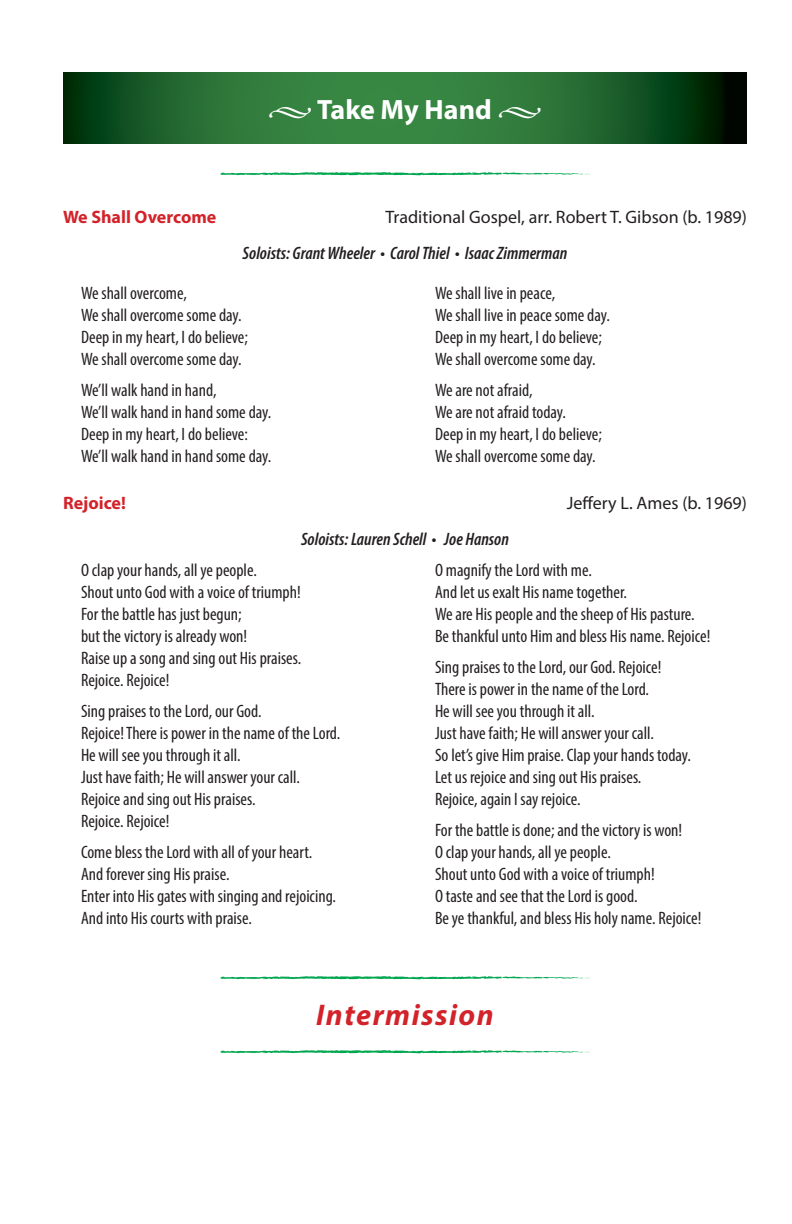
<style>
.page{position:relative;width:792px;height:1224px;background:#fff}
.page>*{position:absolute;margin:0;border:0;box-sizing:border-box;transform-origin:0 0}
.t1{font:italic 700 30px "Myriad Pro";letter-spacing:.05em;color:#d2232a}
.Basic_Header{font:700 28px "Myriad Pro";color:#fff}
.Song_Text{font:condensed 18px "Myriad Pro";color:#231f20}
.Song_Text_First_Line{font:condensed 18px "Myriad Pro";color:#231f20}
.Soloists{font:italic 600 condensed 18px "Myriad Pro";color:#231f20}
.Song_Title{font:18px "Myriad Pro";color:#231f20}
.Song_Title-2{font:700 18px "Myriad Pro";color:#d2232a}
.s1{font-family:"Minion Pro"}
</style>
<div class="page">
<svg style="left:63px;top:72px;width:684px;height:72px;background:#23662f"></svg>
<svg style="left:220px;top:172px;width:370px;height:4px"></svg>
<svg style="left:220px;top:976px;width:370px;height:4px"></svg>
<svg style="left:220px;top:1050px;width:370px;height:4px"></svg>
<p class="Basic_Header" style="left:268px;top:91px;width:276px"><span class="s1">•</span> Take My Hand <span class="s1">•</span></p>
<p class="Song_Title-2" style="left:63px;top:205px;width:155px">We Shall Overcome</p>
<p class="Song_Title" style="left:385px;top:205px;width:363px">Traditional Gospel, arr. Robert T. Gibson (b. 1989)</p>
<p class="Soloists" style="left:243px;top:241px;width:326px">Soloists: Grant Wheeler • Carol Thiel • Isaac Zimmerman</p>
<p class="Song_Text_First_Line" style="left:81px;top:282px;width:107px">We shall overcome,</p>
<p class="Song_Text" style="left:81px;top:304px;width:162px">We shall overcome some day.</p>
<p class="Song_Text" style="left:81px;top:326px;width:169px">Deep in my heart, I do believe;</p>
<p class="Song_Text" style="left:81px;top:348px;width:162px">We shall overcome some day.</p>
<p class="Song_Text_First_Line" style="left:81px;top:379px;width:137px">We’ll walk hand in hand,</p>
<p class="Song_Text" style="left:81px;top:401px;width:192px">We’ll walk hand in hand some day.</p>
<p class="Song_Text" style="left:81px;top:423px;width:169px">Deep in my heart, I do believe:</p>
<p class="Song_Text" style="left:81px;top:445px;width:192px">We’ll walk hand in hand some day.</p>
<p class="Song_Text_First_Line" style="left:435px;top:282px;width:122px">We shall live in peace,</p>
<p class="Song_Text" style="left:435px;top:304px;width:176px">We shall live in peace some day.</p>
<p class="Song_Text" style="left:435px;top:326px;width:169px">Deep in my heart, I do believe;</p>
<p class="Song_Text" style="left:435px;top:348px;width:162px">We shall overcome some day.</p>
<p class="Song_Text_First_Line" style="left:435px;top:379px;width:99px">We are not afraid,</p>
<p class="Song_Text" style="left:435px;top:401px;width:132px">We are not afraid today.</p>
<p class="Song_Text" style="left:435px;top:423px;width:169px">Deep in my heart, I do believe;</p>
<p class="Song_Text" style="left:435px;top:445px;width:162px">We shall overcome some day.</p>
<p class="Song_Title-2" style="left:63px;top:491px;width:64px">Rejoice!</p>
<p class="Song_Title" style="left:567px;top:491px;width:182px">Jeffery L. Ames (b. 1969)</p>
<p class="Soloists" style="left:301px;top:527px;width:209px">Soloists: Lauren Schell • Joe Hanson</p>
<p class="Song_Text" style="left:81px;top:559px;width:177px">O clap your hands, all ye people.</p>
<p class="Song_Text" style="left:81px;top:581px;width:221px">Shout unto God with a voice of triumph!</p>
<p class="Song_Text" style="left:81px;top:603px;width:162px">For the battle has just begun;</p>
<p class="Song_Text" style="left:81px;top:625px;width:168px">but the victory is already won!</p>
<p class="Song_Text" style="left:81px;top:647px;width:222px">Raise up a song and sing out His praises.</p>
<p class="Song_Text" style="left:81px;top:669px;width:90px">Rejoice. Rejoice!</p>
<p class="Song_Text_First_Line" style="left:81px;top:700px;width:182px">Sing praises to the Lord, our God.</p>
<p class="Song_Text" style="left:81px;top:722px;width:261px">Rejoice! There is power in the name of the Lord.</p>
<p class="Song_Text" style="left:81px;top:744px;width:161px">He will see you through it all.</p>
<p class="Song_Text" style="left:81px;top:766px;width:220px">Just have faith; He will answer your call.</p>
<p class="Song_Text" style="left:81px;top:788px;width:176px">Rejoice and sing out His praises.</p>
<p class="Song_Text" style="left:81px;top:810px;width:90px">Rejoice. Rejoice!</p>
<p class="Song_Text_First_Line" style="left:81px;top:841px;width:233px">Come bless the Lord with all of your heart.</p>
<p class="Song_Text" style="left:81px;top:863px;width:150px">And forever sing His praise.</p>
<p class="Song_Text" style="left:81px;top:885px;width:256px">Enter into His gates with singing and rejoicing.</p>
<p class="Song_Text" style="left:81px;top:907px;width:172px">And into His courts with praise.</p>
<p class="Song_Text_First_Line" style="left:435px;top:559px;width:158px">O magnify the Lord with me.</p>
<p class="Song_Text" style="left:435px;top:581px;width:194px">And let us exalt His name together.</p>
<p class="Song_Text" style="left:435px;top:603px;width:261px">We are His people and the sheep of His pasture.</p>
<p class="Song_Text" style="left:435px;top:625px;width:277px">Be thankful unto Him and bless His name. Rejoice!</p>
<p class="Song_Text_First_Line" style="left:435px;top:656px;width:228px">Sing praises to the Lord, our God. Rejoice!</p>
<p class="Song_Text" style="left:435px;top:678px;width:216px">There is power in the name of the Lord.</p>
<p class="Song_Text" style="left:435px;top:700px;width:161px">He will see you through it all.</p>
<p class="Song_Text" style="left:435px;top:722px;width:220px">Just have faith; He will answer your call.</p>
<p class="Song_Text" style="left:435px;top:744px;width:257px">So let’s give Him praise. Clap your hands today.</p>
<p class="Song_Text" style="left:435px;top:766px;width:208px">Let us rejoice and sing out His praises.</p>
<p class="Song_Text" style="left:435px;top:788px;width:147px">Rejoice, again I say rejoice.</p>
<p class="Song_Text_First_Line" style="left:435px;top:819px;width:249px">For the battle is done; and the victory is won!</p>
<p class="Song_Text" style="left:435px;top:841px;width:177px">O clap your hands, all ye people.</p>
<p class="Song_Text" style="left:435px;top:863px;width:221px">Shout unto God with a voice of triumph!</p>
<p class="Song_Text" style="left:435px;top:885px;width:204px">O taste and see that the Lord is good.</p>
<p class="Song_Text" style="left:435px;top:907px;width:268px">Be ye thankful, and bless His holy name. Rejoice!</p>
<p class="t1" style="left:316px;top:995px;width:179px">Intermission</p>
</div>
